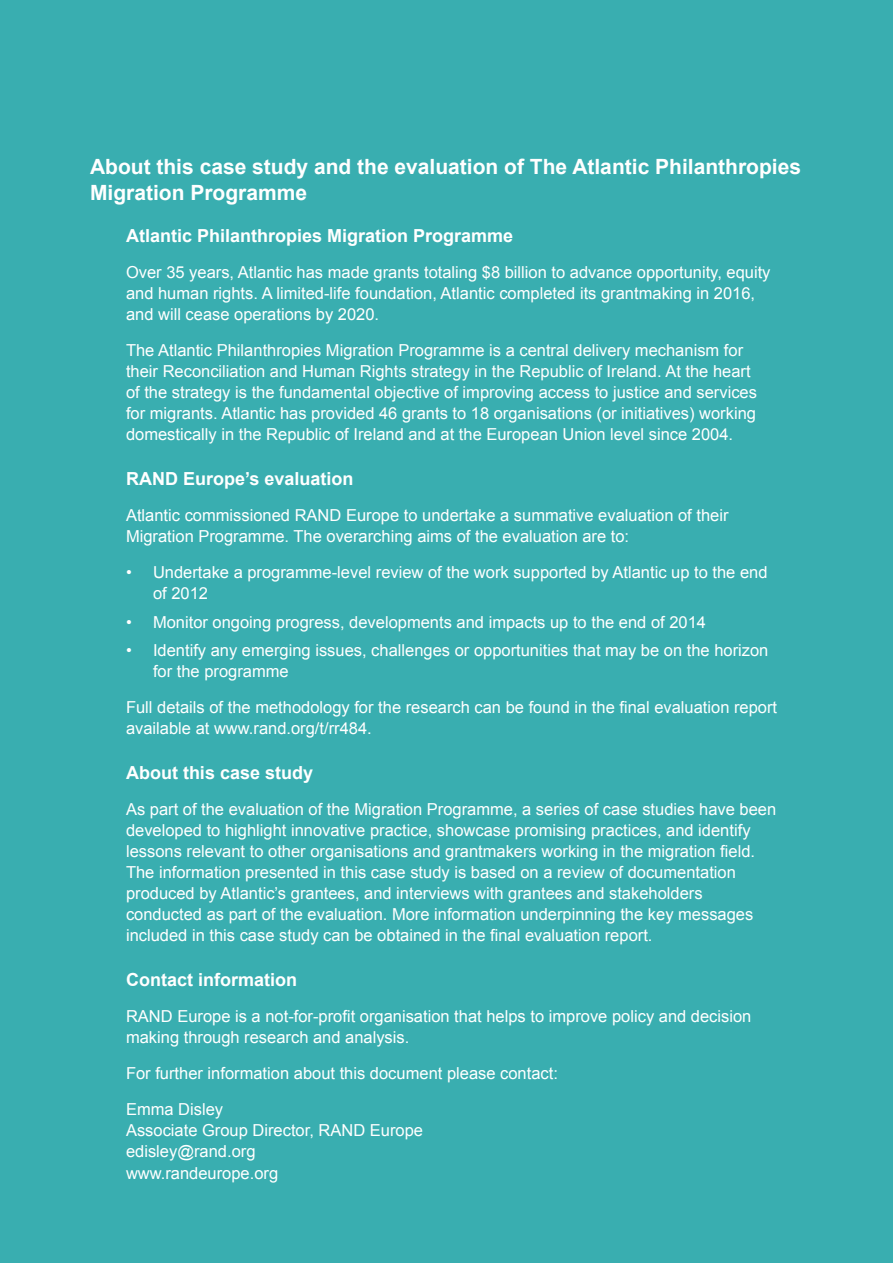
<style>
.page{position:relative;width:893px;height:1263px;background:#39aeb0}
.page>*{position:absolute;margin:0;border:0;box-sizing:border-box;transform-origin:0 0}
.t1{font:700 21px/25.2px "Arial";color:#fff}
.t2{font:700 18px "Arial";color:#fff}
.t3{font:16.5px/21px "Arial";color:#fff}
</style>
<div class="page">
<p class="t1" style="left:90px;top:155px;width:712px">About this case study and the evaluation of The Atlantic Philanthropies<br>Migration Programme</p>
<p class="t2" style="left:126px;top:224px;width:389px">Atlantic Philanthropies Migration Programme</p>
<p class="t3" style="left:126px;top:262px;width:646px">Over 35 years, Atlantic has made grants totaling $8 billion to advance opportunity, equity and human rights. A limited-life foundation, Atlantic completed its grantmaking in 2016, and will cease operations by 2020.</p>
<p class="t3" style="left:126px;top:340px;width:632px">The Atlantic Philanthropies Migration Programme is a central delivery mechanism for their Reconciliation and Human Rights strategy in the Republic of Ireland. At the heart of the strategy is the fundamental objective of improving access to justice and services for migrants. Atlantic has provided 46 grants to 18 organisations (or initiatives) working domestically in the Republic of Ireland and at the European Union level since 2004.</p>
<p class="t2" style="left:126px;top:467px;width:229px">RAND Europe’s evaluation</p>
<p class="t3" style="left:126px;top:505px;width:604px">Atlantic commissioned RAND Europe to undertake a summative evaluation of their<br>Migration Programme. The overarching aims of the evaluation are to:</p>
<p class="t3" style="left:153px;top:562px;width:616px;text-indent:-27px">• Undertake a programme-level review of the work supported by Atlantic up to the end of 2012</p>
<p class="t3" style="left:126px;top:612px;width:582px">• Monitor ongoing progress, developments and impacts up to the end of 2014</p>
<p class="t3" style="left:153px;top:640px;width:617px;text-indent:-27px">• Identify any emerging issues, challenges or opportunities that may be on the horizon for the programme</p>
<p class="t3" style="left:126px;top:697px;width:653px">Full details of the methodology for the research can be found in the final evaluation report available at www.rand.org/t/rr484.</p>
<p class="t2" style="left:126px;top:761px;width:189px">About this case study</p>
<p class="t3" style="left:126px;top:799px;width:652px">As part of the evaluation of the Migration Programme, a series of case studies have been developed to highlight innovative practice, showcase promising practices, and identify lessons relevant to other organisations and grantmakers working in the migration field.<br>The information presented in this case study is based on a review of documentation produced by Atlantic’s grantees, and interviews with grantees and stakeholders conducted as part of the evaluation. More information underpinning the key messages included in this case study can be obtained in the final evaluation report.</p>
<p class="t2" style="left:126px;top:968px;width:172px">Contact information</p>
<p class="t3" style="left:126px;top:1006px;width:627px">RAND Europe is a not-for-profit organisation that helps to improve policy and decision making through research and analysis.</p>
<p class="t3" style="left:126px;top:1056px;width:433px;line-height:36px">For further information about this document please contact:<br>Emma Disley</p>
<p class="t3" style="left:126px;top:1120px;width:299px">Associate Group Director, RAND Europe edisley@rand.org<br>www.randeurope.org</p>
</div>
